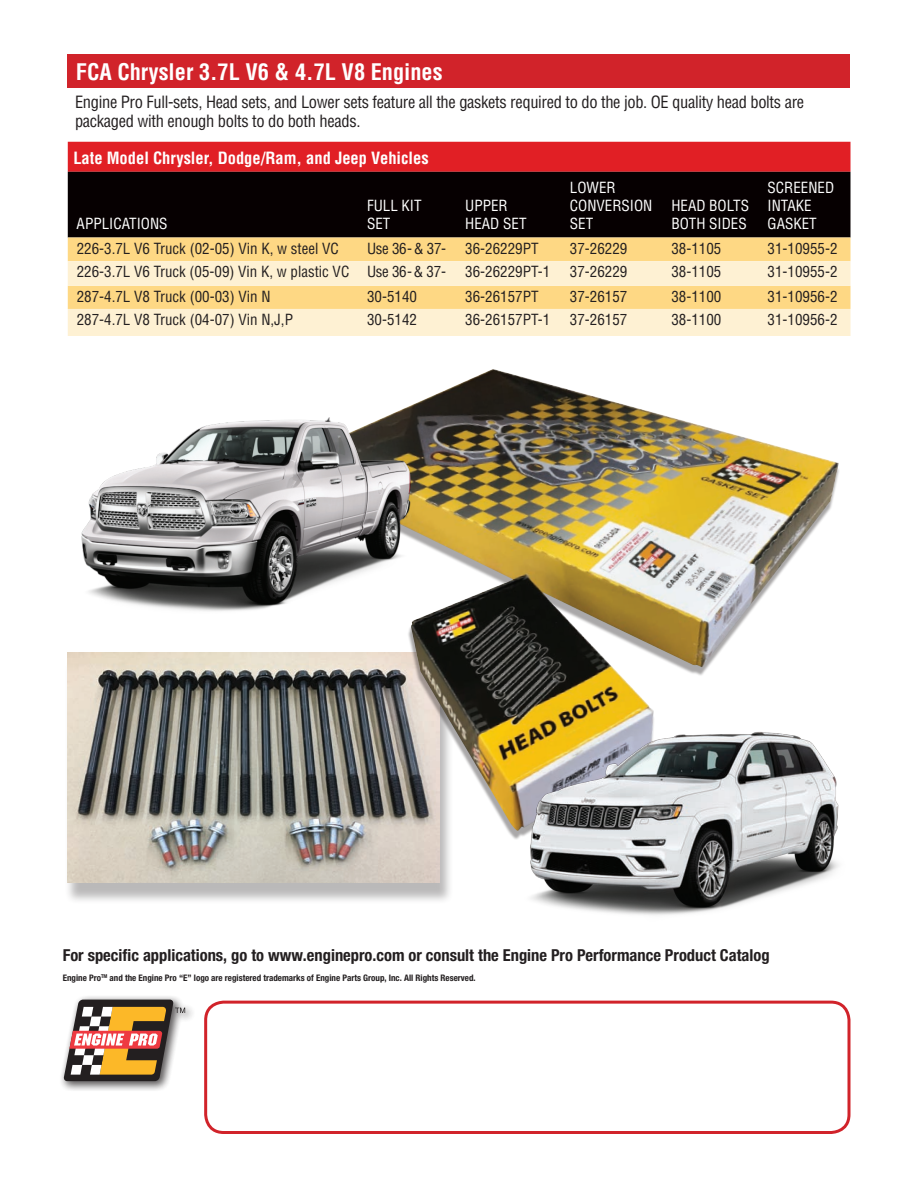
<style>
.page{position:relative;width:918px;height:1188px;background:#fff}
.page>*{position:absolute;margin:0;border:0;box-sizing:border-box;transform-origin:0 0}
.t1{font:700 condensed 22.35px "Helvetica";color:#fff}
.t2{font:condensed 16.5px/19.5px "Helvetica";letter-spacing:-.02em;color:#231f20}
.t3{font:700 condensed 16.5px "Helvetica Neue";color:#231f20}
.t4{font:700 condensed 16.5px "Helvetica";color:#fff}
.t5{font:condensed 15px "Helvetica";color:#231f20}
.t6{font:condensed 15px/18px "Helvetica";color:#fff}
.text{font:700 condensed 9px "Helvetica Neue";color:#231f20}
</style>
<div class="page">
<div style="left:65px;top:658px;width:388px;height:246px;background:#231f20;opacity:.31"></div>
<img style="left:68px;top:652px;width:372px;height:231px">
<div style="left:68px;top:54px;width:782px;height:34px;background:#d1232a"></div>
<div style="left:68px;top:142px;width:782px;height:30px;background:#e11f25"></div>
<div style="left:68px;top:172px;width:782px;height:66px;background:#060001"></div>
<div style="left:68px;top:238px;width:782px;height:23px;background:#fed884"></div>
<svg style="left:68px;top:261px;width:782px;height:75px;background:#fee9ba"></svg>
<div style="left:58px;top:994px;width:137px;height:97px;background:#231f20;opacity:.5"></div>
<svg style="left:64px;top:1000px;width:121px;height:81px"></svg>
<img style="left:323px;top:369px;width:516px;height:462px">
<img style="left:518px;top:723px;width:321px;height:192px">
<img style="left:81px;top:397px;width:331px;height:219px">
<div style="left:204px;top:1001px;width:646px;height:133px;border:3px solid #d1232a;border-radius:18px"></div>
<p class="t1" style="left:76px;top:58px;width:368px">FCA Chrysler 3.7L V6 &amp; 4.7L V8 Engines</p>
<p class="t2" style="left:75px;top:92px;width:731px">Engine Pro Full-sets, Head sets, and Lower sets feature all the gaskets required to do the job. OE quality head bolts are packaged with enough bolts to do both heads.</p>
<p class="t4" style="left:73px;top:147px;width:357px">Late Model Chrysler, Dodge/Ram, and Jeep Vehicles</p>
<p class="t6" style="left:77px;top:214px;width:92px">APPLICATIONS</p>
<p class="t6" style="left:367px;top:196px;width:56px">FULL KIT<br>SET</p>
<p class="t6" style="left:465px;top:196px;width:63px">UPPER<br>HEAD SET</p>
<p class="t6" style="left:570px;top:178px;width:84px">LOWER<br>CONVERSION<br>SET</p>
<p class="t6" style="left:671px;top:196px;width:79px">HEAD BOLTS<br>BOTH SIDES</p>
<p class="t6" style="left:768px;top:178px;width:19px">Screened<br>Intake<br>Gasket</p>
<p class="t5" style="left:77px;top:239px;width:264px">226-3.7L V6 Truck (02-05) Vin K, w steel VC</p>
<p class="t5" style="left:367px;top:239px;width:81px">Use 36- &amp; 37-</p>
<p class="t5" style="left:465px;top:239px;width:75px">36-26229PT</p>
<p class="t5" style="left:570px;top:239px;width:59px">37-26229</p>
<p class="t5" style="left:671px;top:239px;width:51px">38-1105</p>
<p class="t5" style="left:768px;top:239px;width:71px">31-10955-2</p>
<p class="t5" style="left:77px;top:262px;width:274px">226-3.7L V6 Truck (05-09) Vin K, w plastic VC</p>
<p class="t5" style="left:367px;top:262px;width:80px">Use 36- &amp; 37-</p>
<p class="t5" style="left:465px;top:262px;width:87px">36-26229PT-1</p>
<p class="t5" style="left:570px;top:262px;width:59px">37-26229</p>
<p class="t5" style="left:671px;top:262px;width:51px">38-1105</p>
<p class="t5" style="left:768px;top:262px;width:71px">31-10955-2</p>
<p class="t5" style="left:77px;top:287px;width:195px">287-4.7L V8 Truck (00-03) Vin N</p>
<p class="t5" style="left:367px;top:287px;width:51px">30-5140</p>
<p class="t5" style="left:465px;top:287px;width:75px">36-26157PT</p>
<p class="t5" style="left:570px;top:287px;width:59px">37-26157</p>
<p class="t5" style="left:671px;top:287px;width:51px">38-1100</p>
<p class="t5" style="left:768px;top:287px;width:71px">31-10956-2</p>
<p class="t5" style="left:77px;top:310px;width:218px">287-4.7L V8 Truck (04-07) Vin N,J,P</p>
<p class="t5" style="left:367px;top:310px;width:51px">30-5142</p>
<p class="t5" style="left:465px;top:310px;width:87px">36-26157PT-1</p>
<p class="t5" style="left:570px;top:310px;width:59px">37-26157</p>
<p class="t5" style="left:671px;top:310px;width:51px">38-1100</p>
<p class="t5" style="left:768px;top:310px;width:71px">31-10956-2</p>
<p class="t3" style="left:63px;top:945px;width:708px">For specific applications, go to www.enginepro.com or consult the Engine Pro Performance Product Catalog</p>
<p class="text" style="left:63px;top:973px;width:415px">Engine Pro<sup>TM</sup> and the Engine Pro “E” logo are registered trademarks of Engine Parts Group, Inc. All Rights Reserved.</p>
</div>
